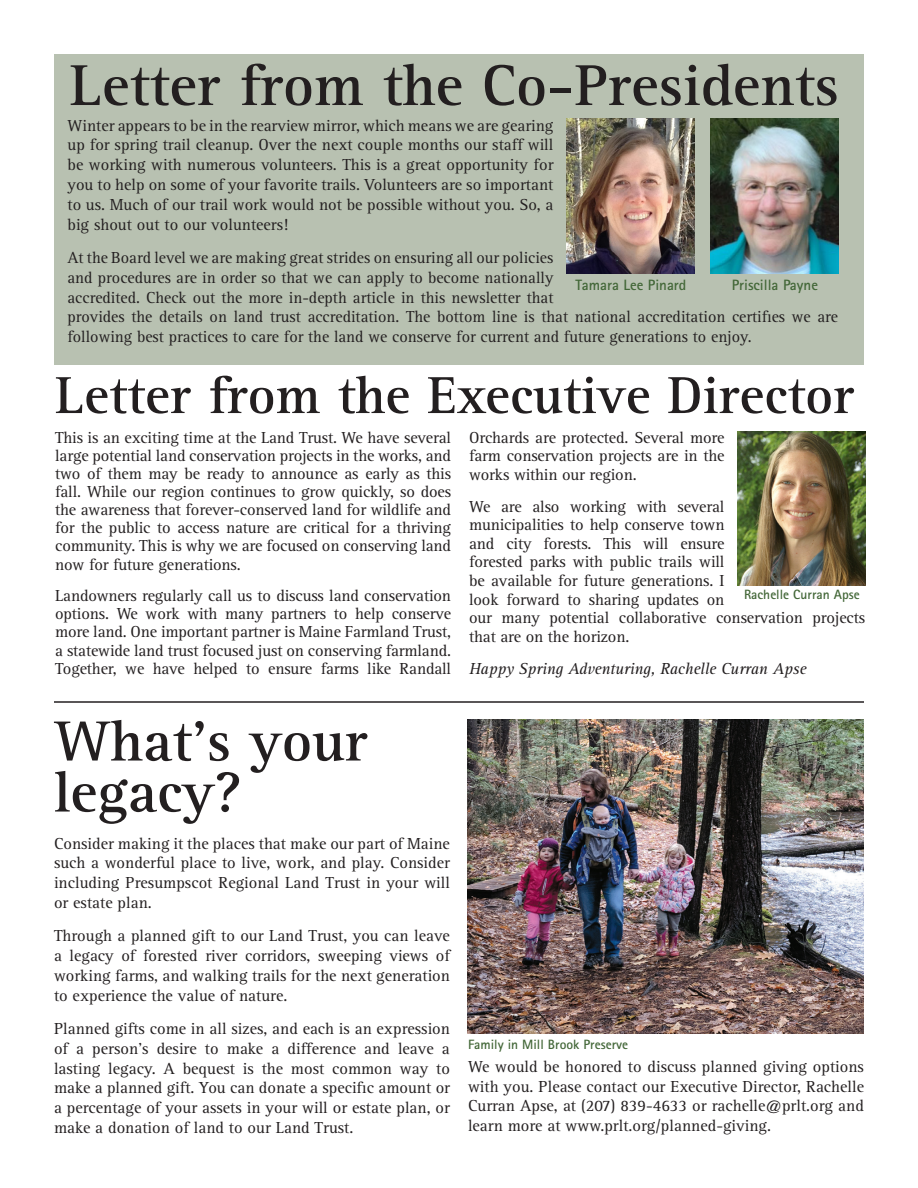
<style>
.page{position:relative;width:918px;height:1188px;background:#fff}
.page>*{position:absolute;margin:0;border:0;box-sizing:border-box;transform-origin:0 0}
.t1{font:700 59.55px "Rotis Serif Std";color:#231f20}
.t2{font:700 58.5px/51px "Rotis Serif Std";color:#231f20}
.t3{font:700 53.85px "Rotis Serif Std";color:#231f20}
.t4{font:16.5px/19.8px "Rotis Serif Std";color:#231f20;text-align:justify}
.t5{font:italic 16.5px "Rotis Serif Std";letter-spacing:-.01em;color:#231f20}
.t6{font:700 15px "Rotis Sans Serif Std";color:#436738}
.t7{font:700 13.5px "Rotis Sans Serif Std";color:#436738}
</style>
<div class="page">
<div style="left:54px;top:54px;width:810px;height:311px;background:#b8c1b1"></div>
<img style="left:738px;top:431px;width:127px;height:155px">
<img style="left:567px;top:119px;width:127px;height:155px">
<img style="left:711px;top:119px;width:127px;height:155px">
<hr style="left:54px;top:701px;width:810px;height:2px;background:#231f20">
<img style="left:467px;top:719px;width:397px;height:314px">
<p class="t1" style="left:70px;top:50px;width:770px">Letter from the Co-Presidents</p>
<p class="t4" style="left:68px;top:116px;width:488px">Winter appears to be in the rearview mirror, which means we are gearing up for spring trail cleanup. Over the next couple months our staff will be working with numerous volunteers. This is a great opportunity for you to help on some of your favorite trails. Volunteers are so important to us. Much of our trail work would not be possible without you. So, a big shout out to our volunteers!</p>
<p class="t4" style="left:68px;top:248px;width:772px;text-align:left">At the Board level we are making great strides on ensuring all our policies<br>and procedures are in order so that we can apply to become nationally<br>accredited. Check out the more in-depth article in this newsletter that<br>provides the details on land trust accreditation. The bottom line is that national accreditation certifies we are following best practices to care for the land we conserve for current and future generations to enjoy.</p>
<p class="t6" style="left:575px;top:275px;width:113px">Tamara Lee Pinard</p>
<p class="t6" style="left:732px;top:275px;width:88px">Priscilla Payne</p>
<p class="t3" style="left:55px;top:364px;width:800px">Letter from the Executive Director</p>
<p class="t4" style="left:55px;top:429px;width:398px;line-height:18.1px">This is an exciting time at the Land Trust. We have several large potential land conservation projects in the works, and two of them may be ready to announce as early as this fall. While our region continues to grow quickly, so does the awareness that forever-conserved land for wildlife and for the public to access nature are critical for a thriving community. This is why we are focused on conserving land now for future generations.</p>
<p class="t4" style="left:55px;top:587px;width:398px;line-height:18.1px">Landowners regularly call us to discuss land conservation options. We work with many partners to help conserve more land. One important partner is Maine Farmland Trust, a statewide land trust focused just on conserving farmland.<br>Together, we have helped to ensure farms like Randall</p>
<p class="t4" style="left:469px;top:428px;width:257px;line-height:18.6px">Orchards are protected. Several more farm conservation projects are in the works within our region.</p>
<p class="t4" style="left:469px;top:498px;width:398px;line-height:18.6px;text-align:left">We are also working with several<br>municipalities to help conserve town<br>and city forests. This will ensure<br>forested parks with public trails will<br>be available for future generations. I<br>look forward to sharing updates on<br>our many potential collaborative conservation projects that are on the horizon.</p>
<p class="t5" style="left:469px;top:659px;width:339px">Happy Spring Adventuring, Rachelle Curran Apse</p>
<p class="t7" style="left:744px;top:586px;width:117px">Rachelle Curran Apse</p>
<p class="t2" style="left:54px;top:717px;width:315px">What’s your legacy?</p>
<p class="t4" style="left:54px;top:834px;width:398px">Consider making it the places that make our part of Maine such a wonderful place to live, work, and play. Consider including Presumpscot Regional Land Trust in your will or estate plan.</p>
<p class="t4" style="left:54px;top:926px;width:398px">Through a planned gift to our Land Trust, you can leave a legacy of forested river corridors, sweeping views of working farms, and walking trails for the next generation to experience the value of nature.</p>
<p class="t4" style="left:54px;top:1019px;width:398px">Planned gifts come in all sizes, and each is an expression of a person’s desire to make a difference and leave a lasting legacy. A bequest is the most common way to make a planned gift. You can donate a specific amount or a percentage of your assets in your will or estate plan, or make a donation of land to our Land Trust.</p>
<p class="t7" style="left:468px;top:1036px;width:162px">Family in Mill Brook Preserve</p>
<p class="t4" style="left:468px;top:1057px;width:398px">We would be honored to discuss planned giving options with you. Please contact our Executive Director, Rachelle Curran Apse, at (207) 839-4633 or rachelle@prlt.org and learn more at www.prlt.org/planned-giving.</p>
</div>
